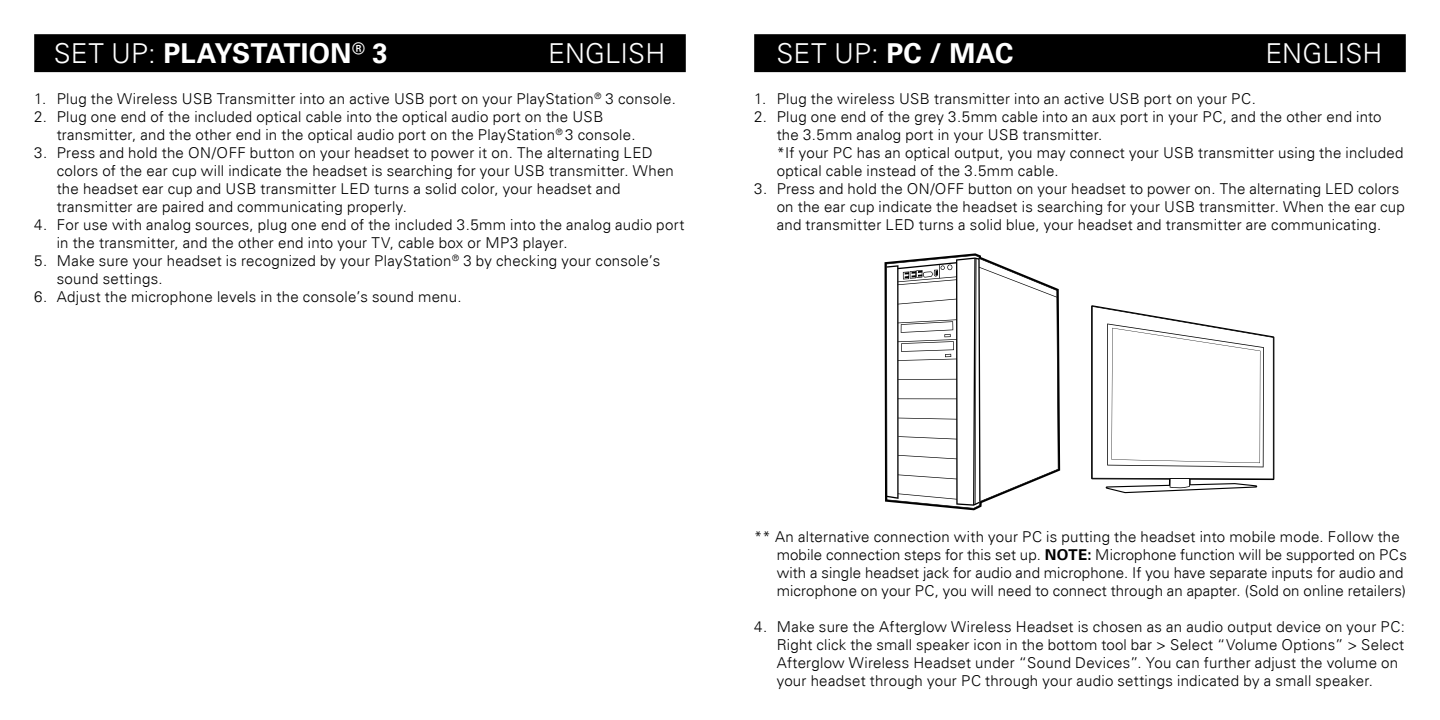
<style>
.page{position:relative;width:1440px;height:720px;background:#fff}
.page>*{position:absolute;margin:0;border:0;box-sizing:border-box;transform-origin:0 0}
.t1{font:300 27.5px "Univers";letter-spacing:.005em;color:#fff}
.t2{font:700 27.5px "Univers";color:#fff}
.t3{font:300 15px/18px "Univers";letter-spacing:.015em;color:#000}
.s1{font-weight:300}
.s2{font-weight:700}
</style>
<div class="page">
<div style="left:35px;top:35px;width:650px;height:36px;background:#000"></div>
<div style="left:34px;top:34px;width:652px;height:38px;border:2px solid #000"></div>
<div style="left:755px;top:35px;width:650px;height:36px;background:#000"></div>
<div style="left:754px;top:34px;width:652px;height:38px;border:2px solid #000"></div>
<svg style="left:885px;top:253px;width:175px;height:257px"></svg>
<svg style="left:886px;top:255px;width:172px;height:254px"></svg>
<svg style="left:1091px;top:305px;width:183px;height:188px"></svg>
<h1 class="t2" style="left:54px;top:37px;width:335px"><span class="s1">Set up:</span> PLAYSTATION<sup>®</sup> 3</h1>
<h1 class="t1" style="left:548px;top:37px;width:118px">English</h1>
<h1 class="t1" style="left:777px;top:37px;width:238px">Set up: <span class="s2">PC / MAC</span></h1>
<h1 class="t1" style="left:1266px;top:37px;width:118px">English</h1>
<p class="t3" style="left:34px;top:90px;width:643px">1. Plug the Wireless US B Transmitter into an active US B port on your PlayStation<sup>®</sup> 3 console.</p>
<p class="t3" style="left:57px;top:108px;width:580px;text-indent:-22px">2. Plug one end of the included optical cable into the optical audio port on the US B transmitter, and the other end in the optical audio port on the PlayStation<sup>®</sup> 3 console.</p>
<p class="t3" style="left:57px;top:144px;width:619px;text-indent:-22px">3. Press and hold the ON/OFF button on your headset to power it on. The alternating LED colors of the ear cup will indicate the headset is searching for your US B transmitter. When the headset ear cup and US B transmitter LED turns a solid color, your headset and transmitter are paired and communicating properly.</p>
<p class="t3" style="left:57px;top:216px;width:629px;text-indent:-22px">4. For use with analog sources, plug one end of the included 3.5mm into the analog audio port in the transmitter, and the other end into your TV, cable box or MP3 player.</p>
<p class="t3" style="left:57px;top:252px;width:605px;text-indent:-23px">5. Make sure your headset is recognized by your PlayStation<sup>®</sup> 3 by checking your console’s sound settings.</p>
<p class="t3" style="left:34px;top:288px;width:429px">6. Adjust the microphone levels in the console’s sound menu.</p>
<p class="t3" style="left:754px;top:90px;width:503px">1. Plug the wireless US B transmitter into an active US B port on your PC.</p>
<p class="t3" style="left:777px;top:108px;width:628px;text-indent:-22px">2. Plug one end of the grey 3.5mm cable into an aux port in your PC, and the other end into the 3.5mm analog port in your US B transmitter.<br>*If your PC has an optical output, you may connect your US B transmitter using the included optical cable instead of the 3.5mm cable.</p>
<p class="t3" style="left:777px;top:180px;width:630px;text-indent:-22px">3. Press and hold the ON/OFF button on your headset to power on. The alternating LED colors on the ear cup indicate the headset is searching for your US B transmitter. When the ear cup and transmitter LED turns a solid blue, your headset and transmitter are communicating.</p>
<p class="t3" style="left:777px;top:528px;width:632px;text-indent:-22px">** An alternative connection with your PC is putting the headset into mobile mode. Follow the mobile connection steps for this set up. <span class="s2">NOTE:</span> Microphone function will be supported on PCs with a single headset jack for audio and microphone. If you have separate inputs for audio and microphone on your PC, you will need to connect through an apapter. (Sold on online retailers)</p>
<p class="t3" style="left:777px;top:618px;width:630px;text-indent:-22px">4. Make sure the Afterglow Wireless H eadset is chosen as an audio output device on your PC:<br>Right click the small speaker icon in the bottom tool bar &gt; Select “Volume Options” &gt; Select Afterglow Wireless H eadset under “Sound Devices”. You can further adjust the volume on your headset through your PC through your audio settings indicated by a small speaker.</p>
</div>
